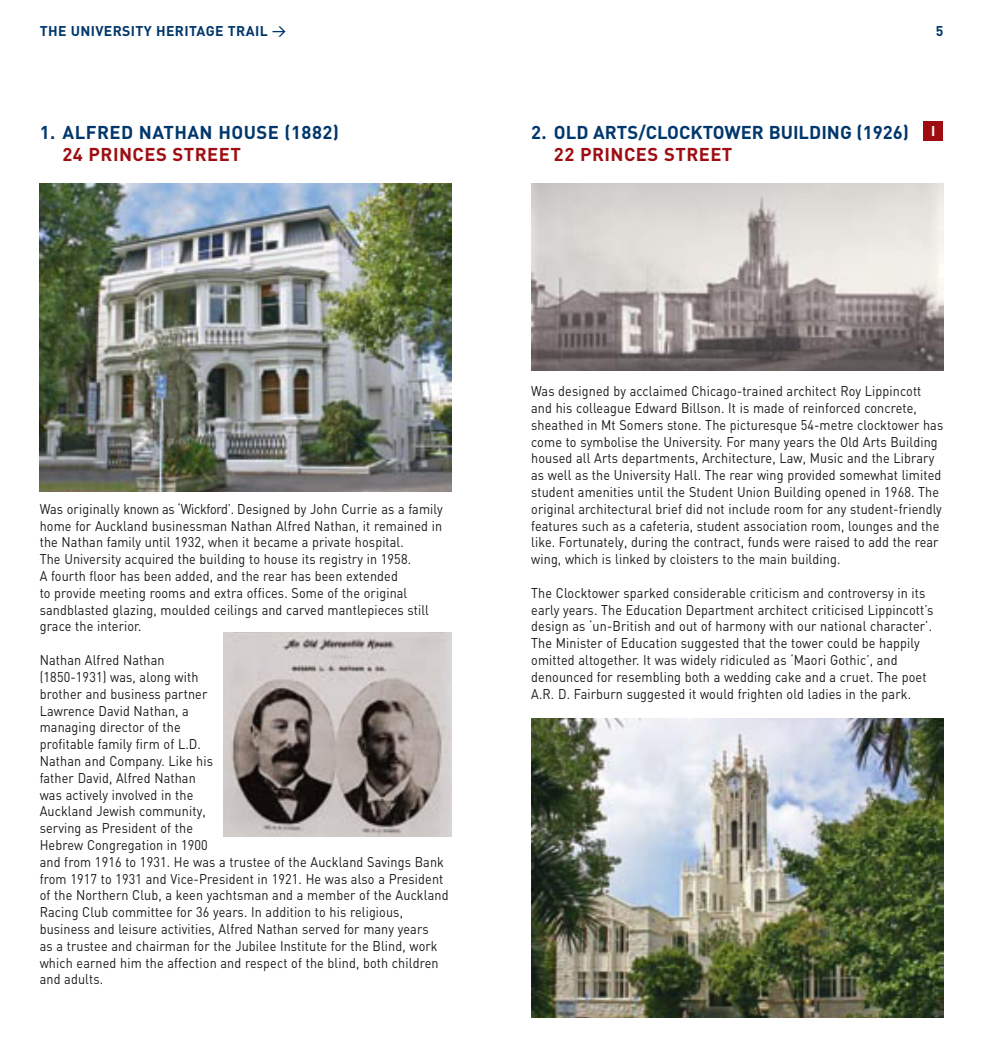
<style>
.page{position:relative;width:983px;height:1042px;background:#fff}
.page>*{position:absolute;margin:0;border:0;box-sizing:border-box;transform-origin:0 0}
.t1{font:700 18.38px "FFDIN";color:#00376c}
.t2{font:700 18.38px "FFDIN";letter-spacing:.025em;color:#9e0d12}
.t3{font:700 18.38px "FFDIN";letter-spacing:.025em;color:#00376c}
.t4{font:14px/16.8px "FFDIN";letter-spacing:.01em;color:#1a1818;scale:.9 1}
.Body{font:700 14px "FFDIN";letter-spacing:.025em;color:#00376c}
.t5{font:700 14px "FFDIN";color:#fff}
</style>
<div class="page">
<svg style="left:272px;top:26px;width:13px;height:11px"></svg>
<div style="left:923px;top:122px;width:20px;height:19px;background:#9e0d12"></div>
<img style="left:39px;top:184px;width:412px;height:307px">
<img style="left:223px;top:632px;width:228px;height:204px">
<img style="left:531px;top:718px;width:412px;height:299px">
<img style="left:531px;top:184px;width:412px;height:187px">
<p class="Body" style="left:40px;top:22px;width:229px">THE UNIVERSITY HERITAGE TRAIL</p>
<p class="Body" style="left:935px;top:22px;width:9px">5</p>
<p class="t3" style="left:40px;top:120px;width:301px">1. ALFRED NATHAN HOUSE (1882)</p>
<p class="t2" style="left:62px;top:142px;width:180px">24 PRINCES STREET</p>
<p class="t1" style="left:531px;top:120px;width:379px">2. OLD ARTS/CLOCKTOWER BUILDING (1926)</p>
<p class="t5" style="left:931px;top:122px;width:6px">I</p>
<p class="t2" style="left:554px;top:142px;width:180px">22 PRINCES STREET</p>
<p class="t4" style="left:40px;top:500px;width:449px;text-align:justify">Was originally known as ‘Wickford’. Designed by John Currie as a family home for Auckland businessman Nathan Alfred Nathan, it remained in the Nathan family until 1932, when it became a private hospital.</p>
<p class="t4" style="left:40px;top:551px;width:414px">The University acquired the building to house its registry in 1958.</p>
<p class="t4" style="left:40px;top:567px;width:434px">A fourth floor has been added, and the rear has been extended<br>to provide meeting rooms and extra offices. Some of the original sandblasted glazing, moulded ceilings and carved mantlepieces still grace the interior.</p>
<p class="t4" style="left:40px;top:651px;width:455px">Nathan Alfred Nathan<br>(1850-1931) was, along with<br>brother and business partner<br>Lawrence David Nathan, a<br>managing director of the<br>profitable family firm of L.D.<br>Nathan and Company. Like his<br>father David, Alfred Nathan<br>was actively involved in the<br>Auckland Jewish community,<br>serving as President of the<br>Hebrew Congregation in 1900<br>and from 1916 to 1931. He was a trustee of the Auckland Savings Bank from 1917 to 1931 and Vice-President in 1921. He was also a President of the Northern Club, a keen yachtsman and a member of the Auckland Racing Club committee for 36 years. In addition to his religious, business and leisure activities, Alfred Nathan served for many years<br>as a trustee and chairman for the Jubilee Institute for the Blind, work which earned him the affection and respect of the blind, both children and adults.</p>
<p class="t4" style="left:531px;top:383px;width:459px">Was designed by acclaimed Chicago-trained architect Roy Lippincott and his colleague Edward Billson. It is made of reinforced concrete, sheathed in Mt Somers stone. The picturesque 54-metre clocktower has come to symbolise the University. For many years the Old Arts Building housed all Arts departments, Architecture, Law, Music and the Library as well as the University Hall. The rear wing provided somewhat limited student amenities until the Student Union Building opened in 1968. The original architectural brief did not include room for any student-friendly features such as a cafeteria, student association room, lounges and the like. Fortunately, during the contract, funds were raised to add the rear wing, which is linked by cloisters to the main building.</p>
<p class="t4" style="left:531px;top:584px;width:448px">The Clocktower sparked considerable criticism and controversy in its early years. The Education Department architect criticised Lippincott’s design as ‘un-British and out of harmony with our national character’.<br>The Minister of Education suggested that the tower could be happily omitted altogether. It was widely ridiculed as ‘Maori Gothic’, and denounced for resembling both a wedding cake and a cruet. The poet A.R. D. Fairburn suggested it would frighten old ladies in the park.</p>
</div>
